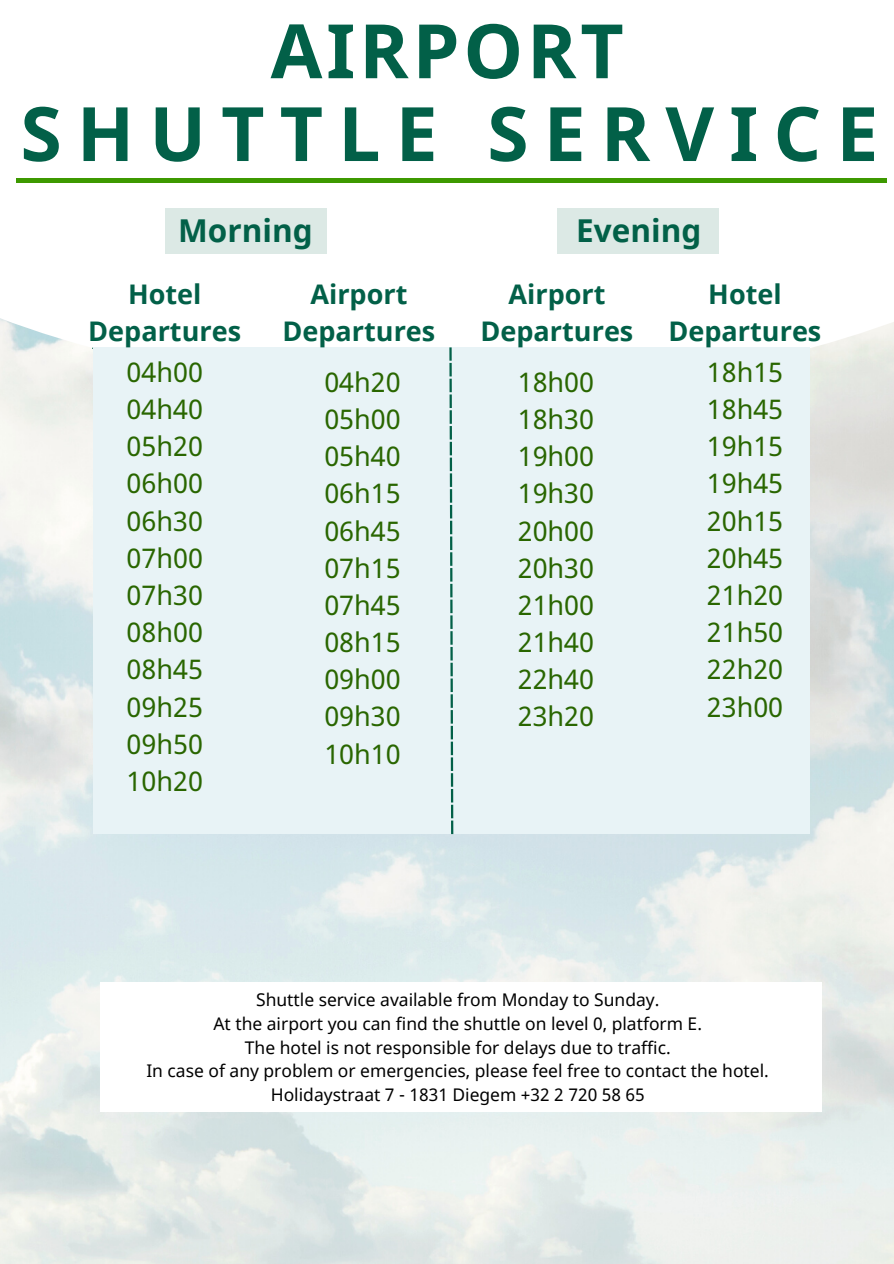
<style>
.page{position:relative;width:894px;height:1264px;background:#fff}
.page>*{position:absolute;margin:0;border:0;box-sizing:border-box;transform-origin:0 0}
.t1{font:700 75px "Noto Sans";letter-spacing:.2em;color:#026048}
.t2{font:700 75px "Noto Sans";letter-spacing:.05em;color:#026048}
.t3{font:700 31.5px "Noto Sans";color:#026048}
.t4{font:27px/37.2px "Noto Sans";color:#296600;text-align:justify}
.t5{font:700 27px/37.2px "Noto Sans";color:#026048;text-align:center}
.t6{font:17.4px/23.7px "Noto Sans";color:#000;text-align:center}
</style>
<div class="page">
<svg style="left:0;top:318px;width:893px;height:75px"></svg>
<hr style="left:16px;top:178px;width:870px;height:4px;background:#3d9900">
<hr style="left:92px;top:348px;width:715px;height:1px;background:#026048">
<div style="left:93px;top:347px;width:717px;height:486px;background:#e8f3f6"></div>
<svg style="left:451px;top:773px;width:2px;height:61px"></svg>
<hr style="left:450px;top:757px;width:3px;height:14px;background:#026048">
<hr style="left:450px;top:741px;width:3px;height:14px;background:#026048">
<svg style="left:450px;top:489px;width:3px;height:250px"></svg>
<hr style="left:449px;top:473px;width:3px;height:14px;background:#026048">
<hr style="left:449px;top:457px;width:3px;height:14px;background:#026048">
<svg style="left:449px;top:426px;width:3px;height:29px"></svg>
<hr style="left:449px;top:410px;width:3px;height:14px;background:#026048">
<svg style="left:449px;top:347px;width:2px;height:61px"></svg>
<div style="left:165px;top:208px;width:161px;height:45px;background:#dce9e5"></div>
<div style="left:557px;top:208px;width:161px;height:45px;background:#dce9e5"></div>
<h1 class="t2" style="left:270px;top:-2px;width:354px">AIRPORT</h1>
<h1 class="t1" style="left:20px;top:81px;width:859px">SHUTTLE SERVICE</h1>
<h2 class="t3" style="left:178px;top:208px;width:136px">Morning</h2>
<h2 class="t3" style="left:576px;top:208px;width:127px">Evening</h2>
<h3 class="t5" style="left:88px;top:274px;width:154px">Hotel<br>Departures</h3>
<h3 class="t5" style="left:282px;top:274px;width:154px">Airport<br>Departures</h3>
<h3 class="t5" style="left:480px;top:274px;width:154px">Airport<br>Departures</h3>
<h3 class="t5" style="left:668px;top:274px;width:154px">Hotel<br>Departures</h3>
<h3 class="t4" style="left:127px;top:353px;width:78px">04h00<br>04h40<br>05h20<br>06h00<br>06h30<br>07h00<br>07h30<br>08h00<br>08h45<br>09h25<br>09h50<br>10h20</h3>
<h3 class="t4" style="left:324px;top:363px;width:78px">04h20<br>05h00<br>05h40<br>06h15<br>06h45<br>07h15<br>07h45<br>08h15<br>09h00<br>09h30<br>10h10</h3>
<h3 class="t4" style="left:517px;top:363px;width:78px">18h00<br>18h30<br>19h00<br>19h30<br>20h00<br>20h30<br>21h00<br>21h40<br>22h40<br>23h20</h3>
<h3 class="t4" style="left:706px;top:353px;width:78px">18h15<br>18h45<br>19h15<br>19h45<br>20h15<br>20h45<br>21h20<br>21h50<br>22h20<br>23h00</h3>
<p class="t6" style="left:146px;top:987px;width:624px">Shuttle service available from Monday to Sunday.<br>At the airport you can find the shuttle on level 0, platform E.<br>The hotel is not responsible for delays due to traffic.<br>In case of any problem or emergencies, please feel free to contact the hotel.<br>Holidaystraat 7 - 1831 Diegem +32 2 720 58 65</p>
</div>
